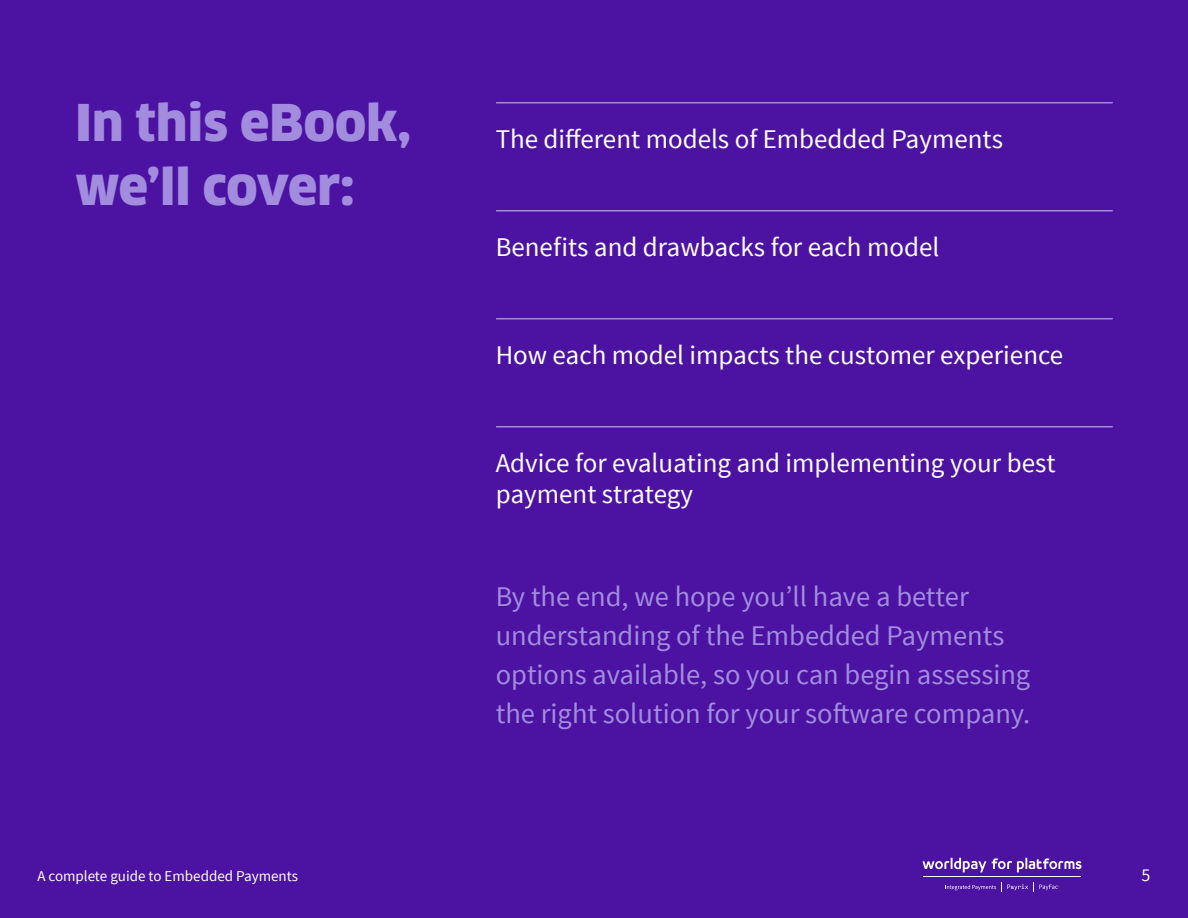
<style>
.page{position:relative;width:1188px;height:918px;background:#4c12a1}
.page>*{position:absolute;margin:0;border:0;box-sizing:border-box;transform-origin:0 0}
.t1{font:900 49.5px/64.2px "Clan OT";color:#a18cde}
.t2{font:28.5px/39px "Source Sans Pro";color:#a18cde}
.t3{font:27px/31.5px "Source Sans Pro";color:#fff}
.t4{font:18px "Source Sans Pro";color:#fff}
.t5{font:15px "Source Sans Pro";color:#fff}
</style>
<div class="page">
<hr style="left:923px;top:877px;width:158px;height:1px;background:#fff">
<svg style="left:922px;top:858px;width:64px;height:14px"></svg>
<svg style="left:992px;top:858px;width:89px;height:14px"></svg>
<svg style="left:1007px;top:884px;width:21px;height:7px"></svg>
<svg style="left:1039px;top:884px;width:20px;height:7px"></svg>
<svg style="left:945px;top:885px;width:51px;height:5px"></svg>
<hr style="left:496px;top:102px;width:616px;height:2px;background:#a18cde">
<hr style="left:496px;top:210px;width:616px;height:2px;background:#a18cde">
<hr style="left:496px;top:318px;width:616px;height:2px;background:#a18cde">
<hr style="left:496px;top:426px;width:616px;height:2px;background:#a18cde">
<h1 class="t1" style="left:75px;top:91px;width:338px">In this eBook, we’ll cover:</h1>
<p class="t3" style="left:496px;top:124px;width:509px">The different models of Embedded Payments</p>
<p class="t3" style="left:496px;top:232px;width:445px">Benefits and drawbacks for each model</p>
<p class="t3" style="left:496px;top:340px;width:569px">How each model impacts the customer experience</p>
<p class="t3" style="left:496px;top:448px;width:561px">Advice for evaluating and implementing your best payment strategy</p>
<p class="t2" style="left:496px;top:578px;width:536px">By the end, we hope you’ll have a better understanding of the Embedded Payments options available, so you can begin assessing the right solution for your software company.</p>
<p class="t5" style="left:37px;top:866px;width:262px">A complete guide to Embedded Payments</p>
<p class="t4" style="left:1142px;top:864px;width:10px">5</p>
</div>
